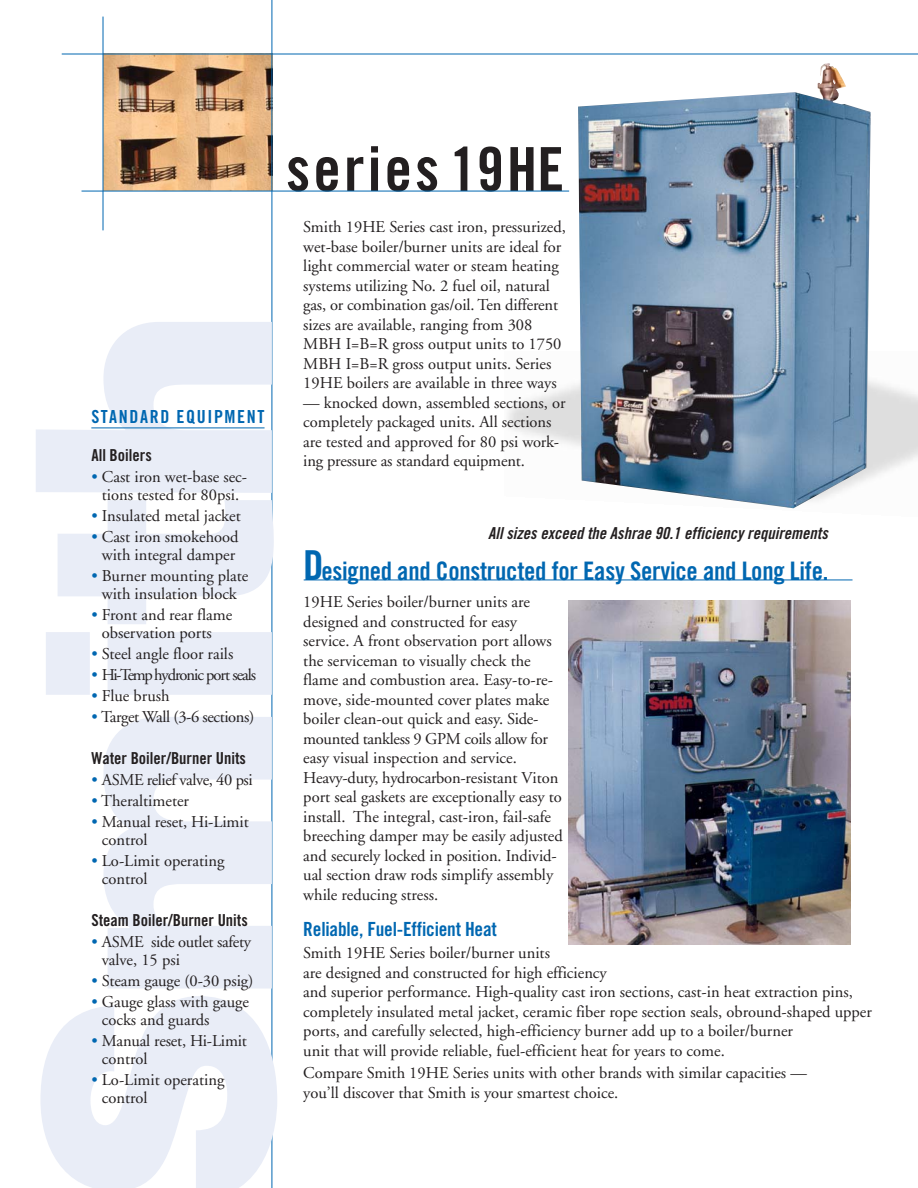
<style>
.page{position:relative;width:918px;height:1188px;background:#fff}
.page>*{position:absolute;margin:0;border:0;box-sizing:border-box;transform-origin:0 0}
.t1{font:61.95px "Trade Gothic Bold Cond Twenty";letter-spacing:.05em;color:#231f20}
.t2{font:25.5px "Trade Gothic Bold Cond Twenty";letter-spacing:-.01em;color:#0067b1}
.t3{font:19.5px "Trade Gothic Bold Cond Twenty";letter-spacing:-.01em;color:#0067b1}
.t4{font:18px "Trade Gothic Bold Cond Twenty";letter-spacing:.09em;color:#0067b1}
.t5{font:16.5px/19.5px "Adobe Garamond";color:#231f20}
.t6{font:16.5px "Trade Gothic Bold Cond Twenty";color:#231f20}
.t7{font:italic 16.5px "Trade Gothic Bold Cond Twenty";color:#231f20}
.t8{font:16.5px "Adobe Garamond";letter-spacing:-.025em;color:#231f20}
.t9{font:16.5px/18px "Adobe Garamond";letter-spacing:-.02em;color:#231f20}
.t10{font:16.5px "Adobe Garamond";letter-spacing:-.06em;color:#231f20}
.s1{color:#0067b1}
.s2{font-size:60.75px}
.s3{font-size:41.25px}
</style>
<div class="page">
<img style="left:104px;top:55px;width:168px;height:136px">
<hr style="left:272px;top:0;width:1px;height:1188px;background:#0067b1">
<svg style="left:36px;top:322px;width:241px;height:866px;fill:#e9edf7"></svg>
<hr style="left:91px;top:428px;width:174px;height:1px;background:#0067b1">
<hr style="left:304px;top:580px;width:549px;height:1px;background:#0067b1">
<img style="left:569px;top:600px;width:282px;height:345px">
<img style="left:578px;top:63px;width:293px;height:445px">
<hr style="left:62px;top:54px;width:856px;height:1px;background:#0067b1">
<hr style="left:103px;top:17px;width:1px;height:213px;background:#0067b1">
<hr style="left:82px;top:191px;width:487px;height:1px;background:#0067b1">
<p class="t4" style="left:91px;top:410px;width:175px">STANDARD EQUIPMENT</p>
<p class="t6" style="left:91px;top:449px;width:62px">All Boilers</p>
<p class="t5" style="left:91px;top:469px;width:157px;line-height:18px;text-align:center"><span class="s1">•</span> Cast iron wet-base sec&shy;tions tested for 80psi.</p>
<p class="t5" style="left:91px;top:508px;width:151px"><span class="s1">•</span> Insulated metal jacket</p>
<p class="t5" style="left:91px;top:529px;width:149px;line-height:18px;text-align:center"><span class="s1">•</span> Cast iron smokehood with integral damper</p>
<p class="t5" style="left:91px;top:568px;width:159px;line-height:18px;text-align:center"><span class="s1">•</span> Burner mounting plate with insulation block</p>
<p class="t5" style="left:102px;top:607px;width:132px;line-height:18px;text-indent:-11px"><span class="s1">•</span> Front and rear flame observation ports</p>
<p class="t5" style="left:91px;top:646px;width:144px"><span class="s1">•</span> Steel angle floor rails</p>
<p class="t10" style="left:91px;top:668px;width:166px"><span class="s1">•</span> Hi-Temp hydronic port seals</p>
<p class="t5" style="left:91px;top:688px;width:80px"><span class="s1">•</span> Flue brush</p>
<p class="t8" style="left:91px;top:710px;width:164px"><span class="s1">•</span> Target Wall (3-6 sections)</p>
<p class="t6" style="left:91px;top:752px;width:156px">Water Boiler/Burner Units</p>
<p class="t8" style="left:91px;top:773px;width:163px"><span class="s1">•</span> ASME relief valve, 40 psi</p>
<p class="t5" style="left:91px;top:793px;width:99px"><span class="s1">•</span> Theraltimeter</p>
<p class="t5" style="left:102px;top:814px;width:148px;line-height:18px;text-indent:-11px"><span class="s1">•</span> Manual reset, Hi-Limit control</p>
<p class="t5" style="left:102px;top:853px;width:124px;line-height:18px;text-indent:-11px"><span class="s1">•</span> Lo-Limit operating control</p>
<p class="t6" style="left:91px;top:914px;width:158px">Steam Boiler/Burner Units</p>
<p class="t9" style="left:102px;top:934px;width:151px;text-indent:-11px"><span class="s1">•</span> ASME side outlet safety valve, 15 psi</p>
<p class="t5" style="left:91px;top:973px;width:164px"><span class="s1">•</span> Steam gauge (0-30 psig)</p>
<p class="t5" style="left:102px;top:994px;width:149px;line-height:18px;text-indent:-11px"><span class="s1">•</span> Gauge glass with gauge cocks and guards</p>
<p class="t5" style="left:102px;top:1033px;width:147px;line-height:18px;text-indent:-11px"><span class="s1">•</span> Manual reset, Hi-Limit control</p>
<p class="t5" style="left:102px;top:1072px;width:124px;line-height:18px;text-indent:-11px"><span class="s1">•</span> Lo-Limit operating control</p>
<h1 class="t1" style="left:286px;top:146px;width:280px">series <span class="s2">19HE</span></h1>
<p class="t5" style="left:303px;top:219px;width:264px">Smith 19HE Series cast iron, pressurized, wet-base boiler/burner units are ideal for light commercial water or steam heating systems utilizing No. 2 fuel oil, natural gas, or combination gas/oil. Ten different sizes are available, ranging from 308<br>MBH I=B=R gross output units to 1750<br>MBH I=B=R gross output units. Series 19HE boilers are available in three ways</p>
<p class="t5" style="left:303px;top:394px;width:264px">— knocked down, assembled sections, or completely packaged units. All sections are tested and approved for 80 psi work&shy;ing pressure as standard equipment.</p>
<p class="t7" style="left:488px;top:527px;width:344px">Allsizes exceed the Ashrae 90.1 efficiency requirements</p>
<h2 class="t2" style="left:303px;top:562px;width:527px"><span class="s3">D</span>esigned and Constructed for Easy Service and Long Life.</h2>
<p class="t5" style="left:303px;top:594px;width:261px">19HE Series boiler/burner units are designed and constructed for easy service. A front observation port allows the serviceman to visually check the flame and combustion area. Easy-to-re&shy;move, side-mounted cover plates make boiler clean-out quick and easy. Side&shy;mounted tankless 9 GPM coils allow for easy visual inspection and service.<br>Heavy-duty, hydrocarbon-resistant Viton port seal gaskets are exceptionally easy to install. The integral, cast-iron, fail-safe breeching damper may be easily adjusted and securely locked in position. Individ&shy;ual section draw rods simplify assembly while reducing stress.</p>
<p class="t3" style="left:303px;top:922px;width:195px">Reliable, Fuel-Efficient Heat</p>
<p class="t5" style="left:303px;top:945px;width:570px">Smith 19HE Series boiler/burner units<br>are designed and constructed for high efficiency<br>and superior performance. High-quality cast iron sections, cast-in heat extraction pins, completely insulated metal jacket, ceramic fiber rope section seals, obround-shaped upper ports, and carefully selected, high-efficiency burner add up to a boiler/burner<br>unit that will provide reliable, fuel-efficient heat for years to come.</p>
<p class="t5" style="left:303px;top:1065px;width:505px">Compare Smith 19HE Series units with other brands with similar capacities — you’ll discover that Smith is your smartest choice.</p>
</div>
